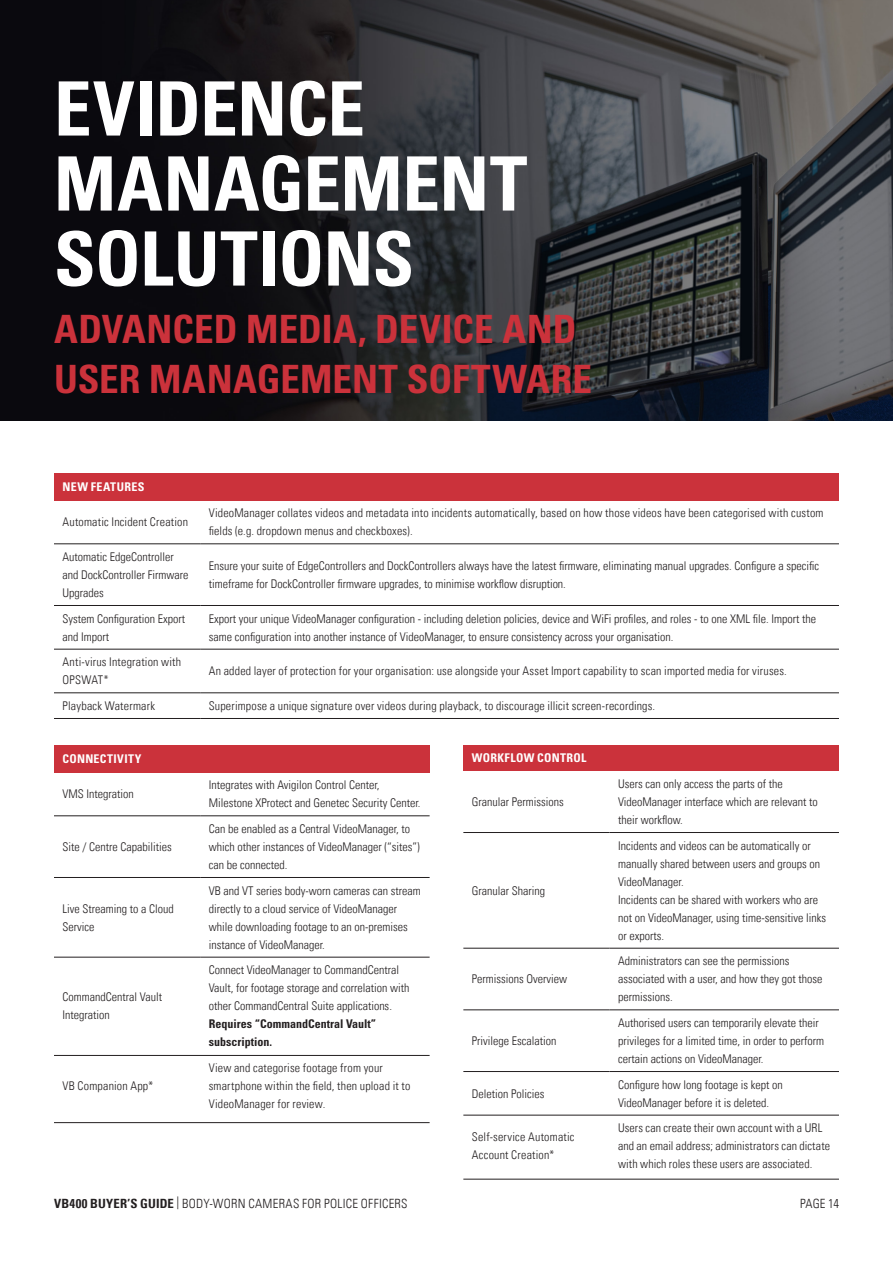
<style>
.page{position:relative;width:893px;height:1263px;background:#fff}
.page>*{position:absolute;margin:0;border:0;box-sizing:border-box;transform-origin:0 0}
.Body_Text{font:700 condensed 75px/75px "Univers LT Pro";letter-spacing:-.01em;color:#fff}
.Body_Text-2{font:700 condensed 39px/49.5px "Univers LT Pro";color:#cb323b}
.t1{font:300 condensed 12.75px "Univers LT";letter-spacing:.02em;color:#231f20}
.Body{font:300 condensed 12px/18px "Univers LT";color:#231f20}
.Body_Bold{font:300 condensed 12px/18px "Univers LT";color:#231f20}
.Dark_Bullets{font:300 condensed 12px/18px "Univers LT";color:#231f20}
.Body-2{font:700 condensed 12px/18px "Univers LT Pro";color:#231f20}
.Body_Text-3{font:700 condensed 12px "Univers LT Pro";letter-spacing:.03em;color:#fff}
.Body-3{font:300 condensed 12px/18px "Univers LT";letter-spacing:.02em;color:#231f20}
.Body_Bold-2{font:300 condensed 12px/18px "Univers LT";letter-spacing:.02em;color:#231f20}
.s1{font-weight:700}
</style>
<div class="page">
<img style="left:0;top:0;width:893px;height:421px">
<div style="left:54px;top:473px;width:785px;height:27px;background:#cb323b"></div>
<hr style="left:54px;top:605px;width:146px;height:1px;background:#231f20">
<hr style="left:200px;top:605px;width:639px;height:1px;background:#231f20">
<hr style="left:54px;top:544px;width:146px;height:1px;background:#231f20">
<hr style="left:200px;top:544px;width:639px;height:1px;background:#231f20">
<hr style="left:54px;top:649px;width:146px;height:1px;background:#231f20">
<hr style="left:200px;top:649px;width:639px;height:1px;background:#231f20">
<hr style="left:54px;top:692px;width:146px;height:1px;background:#231f20">
<hr style="left:200px;top:692px;width:639px;height:1px;background:#231f20">
<hr style="left:54px;top:718px;width:146px;height:1px;background:#231f20">
<hr style="left:200px;top:718px;width:639px;height:1px;background:#231f20">
<div style="left:54px;top:745px;width:376px;height:27px;background:#cb323b"></div>
<hr style="left:54px;top:815px;width:146px;height:1px;background:#231f20">
<hr style="left:200px;top:815px;width:230px;height:1px;background:#231f20">
<hr style="left:54px;top:877px;width:146px;height:1px;background:#231f20">
<hr style="left:200px;top:877px;width:230px;height:1px;background:#231f20">
<hr style="left:54px;top:957px;width:146px;height:1px;background:#231f20">
<hr style="left:200px;top:957px;width:230px;height:1px;background:#231f20">
<div style="left:463px;top:745px;width:376px;height:26px;background:#cb323b"></div>
<hr style="left:463px;top:832px;width:147px;height:1px;background:#231f20">
<hr style="left:610px;top:832px;width:229px;height:1px;background:#231f20">
<hr style="left:463px;top:948px;width:147px;height:1px;background:#231f20">
<hr style="left:610px;top:948px;width:229px;height:1px;background:#231f20">
<hr style="left:463px;top:1009px;width:147px;height:1px;background:#231f20">
<hr style="left:610px;top:1009px;width:229px;height:1px;background:#231f20">
<hr style="left:463px;top:1071px;width:147px;height:1px;background:#231f20">
<hr style="left:610px;top:1071px;width:229px;height:1px;background:#231f20">
<hr style="left:54px;top:1055px;width:376px;height:1px;background:#231f20">
<hr style="left:463px;top:1115px;width:376px;height:1px;background:#231f20">
<hr style="left:54px;top:1122px;width:376px;height:1px;background:#231f20">
<hr style="left:463px;top:1179px;width:376px;height:1px;background:#231f20">
<p class="Body_Text" style="left:54px;top:70px;width:475px">EVIDENCE<br>MANAGEMENT<br>SOLUTIONS</p>
<p class="Body_Text-2" style="left:54px;top:304px;width:539px">ADVANCED MEDIA, DEVICE AND<br>USER MANAGEMENT SOFTWARE</p>
<p class="Body_Text-3" style="left:63px;top:479px;width:83px">NEW FEATURES</p>
<p class="Body_Bold" style="left:63px;top:513px;width:127px">Automatic Incident Creation</p>
<p class="Body" style="left:209px;top:504px;width:616px">VideoManager collates videos and metadata into incidents automatically, based on how those videos have been categorised with custom fields (e.g. dropdown menus and checkboxes).</p>
<p class="Body_Bold" style="left:63px;top:548px;width:127px">Automatic EdgeController and DockController Firmware<br>Upgrades</p>
<p class="Body" style="left:209px;top:557px;width:612px">Ensure your suite of EdgeControllers and DockControllers always have the latest firmware, eliminating manual upgrades. Configure a specific timeframe for DockController firmware upgrades, to minimise workflow disruption.</p>
<p class="Body_Bold" style="left:63px;top:609px;width:124px">System Configuration Export and Import</p>
<p class="Dark_Bullets" style="left:209px;top:609px;width:609px">Export your unique VideoManager configuration - including deletion policies, device and WiFi profiles, and roles - to one XML file. Import the same configuration into another instance of VideoManager, to ensure consistency across your organisation.</p>
<p class="Body_Bold-2" style="left:63px;top:653px;width:120px">Anti-virus Integration with<br>OPSWAT*</p>
<p class="Body_Bold" style="left:209px;top:662px;width:580px">An added layer of protection for your organisation: use alongside your Asset Import capability to scan imported media for viruses.</p>
<p class="Body_Bold" style="left:63px;top:697px;width:94px">Playback Watermark</p>
<p class="Body_Bold" style="left:209px;top:697px;width:448px">Superimpose a unique signature over videos during playback, to discourage illicit screen-recordings.</p>
<p class="Body_Text-3" style="left:63px;top:751px;width:81px">CONNECTIVITY</p>
<p class="Body_Bold" style="left:63px;top:785px;width:73px">VMS Integration</p>
<p class="Body" style="left:209px;top:776px;width:213px">Integrates with Avigilon Control Center,<br>Milestone XProtect and Genetec Security Center.</p>
<p class="Body_Bold" style="left:63px;top:838px;width:111px">Site / Centre Capabilities</p>
<p class="Body" style="left:209px;top:820px;width:213px">Can be enabled as a Central VideoManager, to which other instances of VideoManager (“sites”) can be connected.</p>
<p class="Body_Bold" style="left:63px;top:899px;width:113px">Live Streaming to a Cloud<br>Service</p>
<p class="Body_Bold" style="left:63px;top:988px;width:101px">CommandCentral Vault<br>Integration</p>
<p class="Body" style="left:63px;top:1077px;width:92px">VB Companion App*</p>
<p class="Body" style="left:209px;top:881px;width:213px">VB and VT series body-worn cameras can stream directly to a cloud service of VideoManager while downloading footage to an on-premises instance of VideoManager.</p>
<p class="Body" style="left:209px;top:961px;width:202px">Connect VideoManager to CommandCentral<br>Vault, for footage storage and correlation with other CommandCentral Suite applications.</p>
<p class="Body-2" style="left:209px;top:1015px;width:169px">Requires “CommandCentral Vault” subscription.</p>
<p class="Body" style="left:209px;top:1059px;width:203px">View and categorise footage from your smartphone within the field, then upload it to<br>VideoManager for review.</p>
<p class="Body_Text-3" style="left:472px;top:751px;width:116px">WORKFLOW CONTROL</p>
<p class="Body_Bold" style="left:472px;top:793px;width:93px">Granular Permissions</p>
<p class="Body_Bold" style="left:472px;top:881px;width:75px">Granular Sharing</p>
<p class="Body_Bold" style="left:472px;top:970px;width:97px">Permissions Overview</p>
<p class="Body_Bold" style="left:472px;top:1032px;width:86px">Privilege Escalation</p>
<p class="Body" style="left:618px;top:775px;width:201px">Users can only access the parts of the<br>VideoManager interface which are relevant to their workflow.</p>
<p class="Body" style="left:618px;top:836px;width:203px">Incidents and videos can be automatically or manually shared between users and groups on<br>VideoManager.</p>
<p class="Body" style="left:618px;top:890px;width:210px">Incidents can be shared with workers who are not on VideoManager, using time-sensitive links or exports.</p>
<p class="Body" style="left:618px;top:952px;width:206px">Administrators can see the permissions associated with a user, and how they got those permissions.</p>
<p class="Body" style="left:618px;top:1014px;width:207px">Authorised users can temporarily elevate their privileges for a limited time, in order to perform certain actions on VideoManager.</p>
<p class="Body_Bold" style="left:472px;top:1084px;width:74px">Deletion Policies</p>
<p class="Body" style="left:618px;top:1075px;width:166px">Configure how long footage is kept on<br>VideoManager before it is deleted.</p>
<p class="Body-3" style="left:472px;top:1128px;width:104px">Self-service Automatic<br>Account Creation*</p>
<p class="Body" style="left:618px;top:1119px;width:214px">Users can create their own account with a URL and an email address; administrators can dictate with which roles these users are associated.</p>
<p class="t1" style="left:54px;top:1196px;width:355px"><span class="s1">VB400 BUYER’S GUIDE</span> | BODY-WORN CAMERAS FOR POLICE OFFICERS</p>
<p class="t1" style="left:800px;top:1196px;width:40px">PAGE 14</p>
</div>
